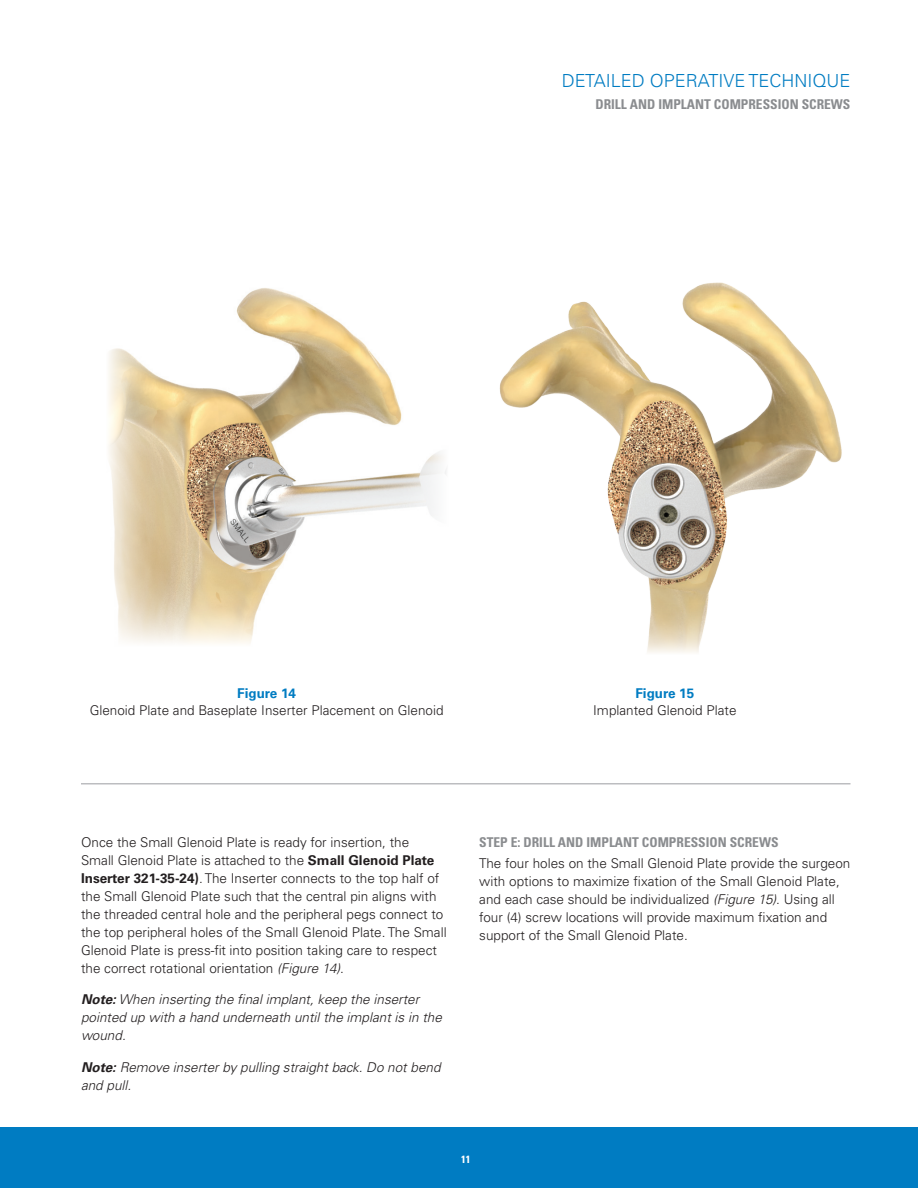
<style>
.page{position:relative;width:918px;height:1188px;background:#fff}
.page>*{position:absolute;margin:0;border:0;box-sizing:border-box;transform-origin:0 0}
.t1{font:300 18px "Univers LT Std";color:#007cc2}
.t2{font:300 13.5px/18px "Univers LT Std";color:#231f20}
.t3{font:italic 300 13.5px/18px "Univers LT Std";color:#231f20}
.t4{font:700 condensed 13.5px "Univers LT Std";color:#8a8c8f}
.t5{font:700 13.5px "Univers LT Std";color:#007cc2}
.t6{font:700 condensed 10.5px "Univers LT Std";color:#fff}
.s1{font-weight:700}
.s2{font-style:italic}
</style>
<div class="page">
<div style="left:0;top:1127px;width:918px;height:61px;background:#007cc2"></div>
<hr style="left:81px;top:783px;width:769px;height:1px;background:#bcbdc0">
<img style="left:499px;top:282px;width:343px;height:371px">
<img style="left:108px;top:288px;width:338px;height:356px">
<h1 class="t1" style="left:562px;top:70px;width:290px">DETAILED OPERATIVE TECHNIQUE</h1>
<p class="t4" style="left:595px;top:95px;width:257px">DRILL AND IMPLANT COMPRESSION SCREWS</p>
<p class="t5" style="left:237px;top:686px;width:60px">Figure 14</p>
<p class="t2" style="left:90px;top:701px;width:355px">Glenoid Plate and Baseplate Inserter Placement on Glenoid</p>
<p class="t5" style="left:635px;top:686px;width:60px">Figure 15</p>
<p class="t2" style="left:593px;top:701px;width:145px">Implanted Glenoid Plate</p>
<p class="t2" style="left:81px;top:833px;width:367px">Once the Small Glenoid Plate is ready for insertion, the<br>Small Glenoid Plate is attached to the <span class="s1">Small Glenoid Plate Inserter 321-35-24)</span>. The Inserter connects to the top half of the Small Glenoid Plate such that the central pin aligns with the threaded central hole and the peripheral pegs connect to the top peripheral holes of the Small Glenoid Plate. The Small Glenoid Plate is press-fit into position taking care to respect the correct rotational orientation <span class="s2">(Figure 14)</span>.</p>
<p class="t3" style="left:81px;top:991px;width:362px"><span class="s1">Note:</span> When inserting the final implant, keep the inserter pointed up with a hand underneath until the implant is in the wound.</p>
<p class="t3" style="left:81px;top:1058px;width:361px"><span class="s1">Note:</span> Remove inserter by pulling straight back. Do not bend and pull.</p>
<p class="t4" style="left:479px;top:834px;width:301px">STEP E: DRILL AND IMPLANT COMPRESSION SCREWS</p>
<p class="t2" style="left:479px;top:854px;width:373px">The four holes on the Small Glenoid Plate provide the surgeon with options to maximize fixation of the Small Glenoid Plate, and each case should be individualized <span class="s2">(Figure 15)</span>. Using all four (4) screw locations will provide maximum fixation and support of the Small Glenoid Plate.</p>
<p class="t6" style="left:461px;top:1153px;width:11px">11</p>
</div>
